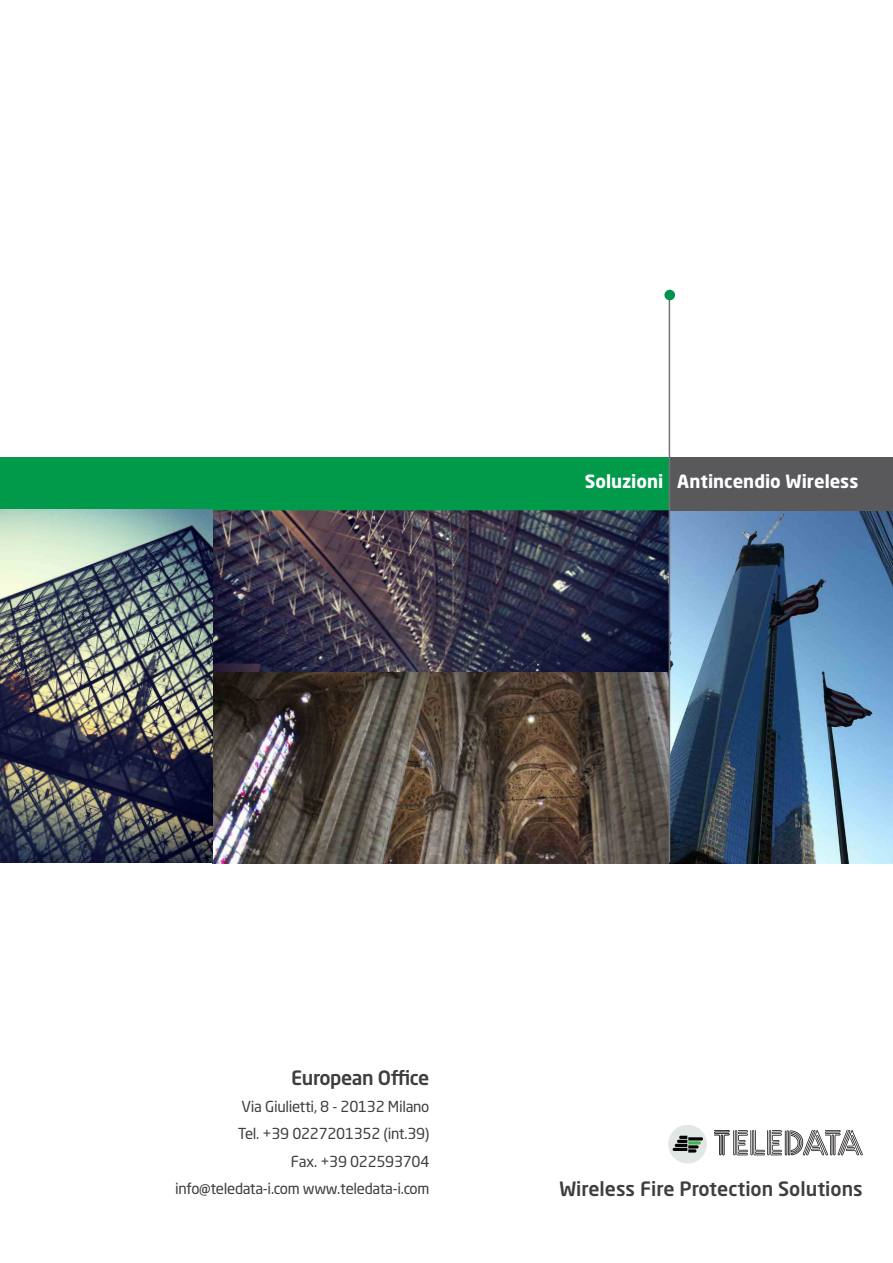
<style>
.page{position:relative;width:893px;height:1263px;background:#fff}
.page>*{position:absolute;margin:0;border:0;box-sizing:border-box;transform-origin:0 0}
.t1{font:500 19.5px "Neo Sans Std";color:#3e3e3f}
.t2{font:500 19.5px "Neo Sans Std";letter-spacing:-.02em;color:#3e3e3f}
.t3{font:700 18px "Neo Sans";color:#fff}
.t4{font:15px/27px "Neo Sans Std";letter-spacing:-.02em;color:#3e3e3f;text-align:right}
</style>
<div class="page">
<div style="left:668px;top:1125px;width:39px;height:38px;background:#e2e7e6;border-radius:50%"></div>
<svg style="left:673px;top:1136px;width:30px;height:16px"></svg>
<svg style="left:714px;top:1130px;width:149px;height:25px"></svg>
<div style="left:0;top:457px;width:670px;height:54px;background:#019a4a"></div>
<img style="left:0;top:510px;width:669px;height:353px">
<img style="left:670px;top:511px;width:223px;height:352px">
<div style="left:670px;top:457px;width:223px;height:54px;background:#59595c"></div>
<hr style="left:669px;top:293px;width:1px;height:569px;background:#757377">
<div style="left:664px;top:290px;width:11px;height:10px;background:#00934d;border-radius:50%"></div>
<p class="t3" style="left:585px;top:474px;width:275px">Soluzioni Antincendio Wireless</p>
<h1 class="t2" style="left:291px;top:1066px;width:140px">European Office</h1>
<p class="t4" style="left:175px;top:1093px;width:256px">Via Giulietti, 8 - 20132 Milano<br>Tel. +39 0227201352 (int.39)<br>Fax. +39 022593704 info@teledata-i.com www.teledata-i.com</p>
<h1 class="t1" style="left:559px;top:1177px;width:305px">Wireless Fire Protection Solutions</h1>
</div>
